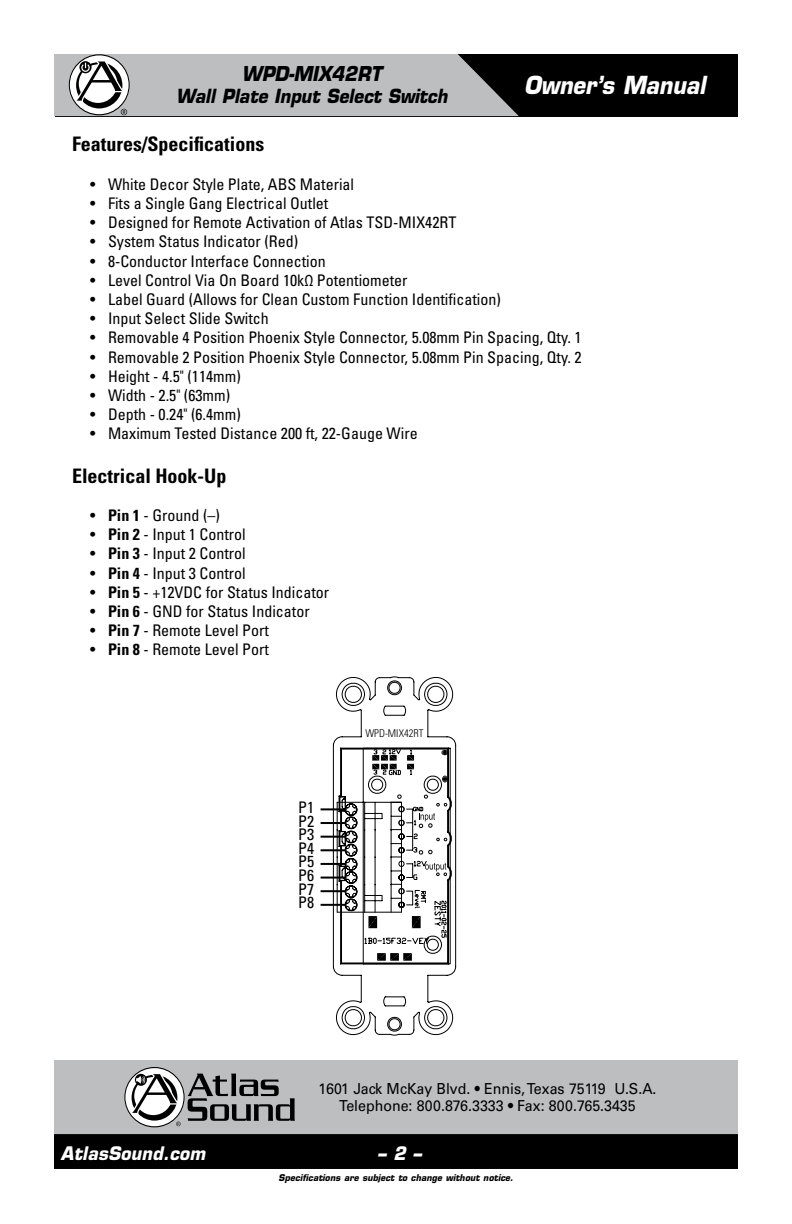
<style>
.page{position:relative;width:792px;height:1224px;background:#fff}
.page>*{position:absolute;margin:0;border:0;box-sizing:border-box;transform-origin:0 0}
.t1{font:italic 700 24.2px "Eurostile LT Std";color:#fff;scale:.9 1}
.t2{font:700 condensed 20px "Univers LT Std";color:#000}
.t3{font:italic 700 20px "Eurostile LT Std";color:#000;scale:.9 1}
.t4{font:italic 700 19px "Eurostile LT Std";color:#000;scale:.9 1}
.t5{font:italic 700 18.2px "Eurostile LT Std";letter-spacing:.015em;color:#fff;scale:.94 1}
.t6{font:condensed 16px/13.6px "Univers LT Std";color:#000;text-align:justify}
.t7{font:15.2px/16.6px "Univers LT Std";color:#000;text-align:center;scale:.94 1}
.t8{font:300 condensed 10.8px "Univers";color:#000}
.t9{font:italic 700 9px "Eurostile LT Std";letter-spacing:.015em;color:#000;scale:.94 1}
.s1{font-weight:700}
</style>
<div class="page">
<div style="left:56px;top:54px;width:682px;height:62px;background:#000"></div>
<svg style="left:54px;top:54px;width:465px;height:62px;background:#adaeb0"></svg>
<div style="left:54px;top:1060px;width:684px;height:109px;background:#bcbec0"></div>
<div style="left:54px;top:1134px;width:684px;height:35px;background:#000"></div>
<svg style="left:188px;top:1074px;width:107px;height:47px"></svg>
<svg style="left:124px;top:1067px;width:61px;height:60px"></svg>
<svg style="left:125px;top:1068px;width:59px;height:58px"></svg>
<svg style="left:131px;top:1073px;width:50px;height:53px;background:#a4a4a5"></svg>
<svg style="left:332px;top:676px;width:125px;height:350px"></svg>
<svg style="left:320px;top:747px;width:131px;height:289px"></svg>
<hr style="left:321px;top:808px;width:25px;height:2px;background:#000">
<hr style="left:321px;top:822px;width:25px;height:2px;background:#000">
<hr style="left:321px;top:836px;width:25px;height:2px;background:#000">
<hr style="left:321px;top:904px;width:25px;height:2px;background:#000">
<hr style="left:321px;top:890px;width:25px;height:2px;background:#000">
<hr style="left:321px;top:863px;width:25px;height:2px;background:#000">
<hr style="left:321px;top:849px;width:25px;height:2px;background:#000">
<hr style="left:321px;top:877px;width:25px;height:2px;background:#000">
<p class="t3" style="left:242px;top:62px;width:157px">WPD-MIX42RT</p>
<p class="t4" style="left:176px;top:85px;width:303px">Wall Plate Input Select Switch</p>
<h1 class="t1" style="left:524px;top:70px;width:203px">Owner’s Manual</h1>
<p class="t2" style="left:72px;top:132px;width:194px">Features/Specifications</p>
<p class="t6" style="left:90px;top:177px;width:266px">• White Decor Style Plate, ABS Material</p>
<p class="t6" style="left:90px;top:196px;width:240px">• Fits a Single Gang Electrical Outlet</p>
<p class="t6" style="left:90px;top:216px;width:368px">• Designed for Remote Activation of Atlas TSD-MIX42RT</p>
<p class="t6" style="left:90px;top:235px;width:210px">• System Status Indicator (Red)</p>
<p class="t6" style="left:90px;top:254px;width:237px">• 8-Conductor Interface Connection</p>
<p class="t6" style="left:90px;top:273px;width:319px">• Level Control Via On Board 10kΩ Potentiometer</p>
<p class="t6" style="left:90px;top:292px;width:412px">• Label Guard (Allows for Clean Custom Function Identification)</p>
<p class="t6" style="left:90px;top:312px;width:180px">• Input Select Slide Switch</p>
<p class="t6" style="left:90px;top:331px;width:493px">• Removable 4 Position Phoenix Style Connector, 5.08mm Pin Spacing, Qty. 1</p>
<p class="t6" style="left:90px;top:350px;width:493px">• Removable 2 Position Phoenix Style Connector, 5.08mm Pin Spacing, Qty. 2</p>
<p class="t6" style="left:90px;top:369px;width:152px">• Height - 4.5" (114mm)</p>
<p class="t6" style="left:90px;top:388px;width:142px">• Width - 2.5" (63mm)</p>
<p class="t6" style="left:90px;top:408px;width:152px">• Depth - 0.24" (6.4mm)</p>
<p class="t6" style="left:90px;top:427px;width:329px">• Maximum Tested Distance 200 ft, 22-Gauge Wire</p>
<p class="t2" style="left:72px;top:463px;width:156px">Electrical Hook-Up</p>
<p class="t6" style="left:90px;top:508px;width:131px">• <span class="s1">Pin 1</span> - Ground (–)</p>
<p class="t6" style="left:90px;top:528px;width:157px">• <span class="s1">Pin 2</span> - Input 1 Control</p>
<p class="t6" style="left:90px;top:547px;width:157px">• <span class="s1">Pin 3</span> - Input 2 Control</p>
<p class="t6" style="left:90px;top:566px;width:157px">• <span class="s1">Pin 4</span> - Input 3 Control</p>
<p class="t6" style="left:90px;top:585px;width:241px">• <span class="s1">Pin 5</span> - +12VDC for Status Indicator</p>
<p class="t6" style="left:90px;top:604px;width:221px">• <span class="s1">Pin 6</span> - GND for Status Indicator</p>
<p class="t6" style="left:90px;top:624px;width:180px">• <span class="s1">Pin 7</span> - Remote Level Port</p>
<p class="t6" style="left:90px;top:643px;width:180px">• <span class="s1">Pin 8</span> - Remote Level Port</p>
<p class="t6" style="left:298px;top:800px;width:17px">P1<br>P2<br>P3</p>
<p class="t6" style="left:298px;top:834px;width:17px;line-height:27.2px">P4<br>P6</p>
<p class="t6" style="left:298px;top:855px;width:17px">P5</p>
<p class="t6" style="left:298px;top:882px;width:17px">P7</p>
<p class="t6" style="left:298px;top:896px;width:17px">P8</p>
<p class="t8" style="left:365px;top:727px;width:60px">WPD-MIX42RT</p>
<p class="t7" style="left:318px;top:1081px;width:361px">1601 Jack McKay Blvd. • Ennis, Texas 75119 U.S.A.<br>Telephone: 800.876.3333 • Fax: 800.765.3435</p>
<p class="t5" style="left:61px;top:1142px;width:155px">AtlasSound.com</p>
<p class="t5" style="left:378px;top:1142px;width:48px">– 2 –</p>
<p class="t9" style="left:279px;top:1172px;width:251px">Specifications are subject to change without notice.</p>
</div>
